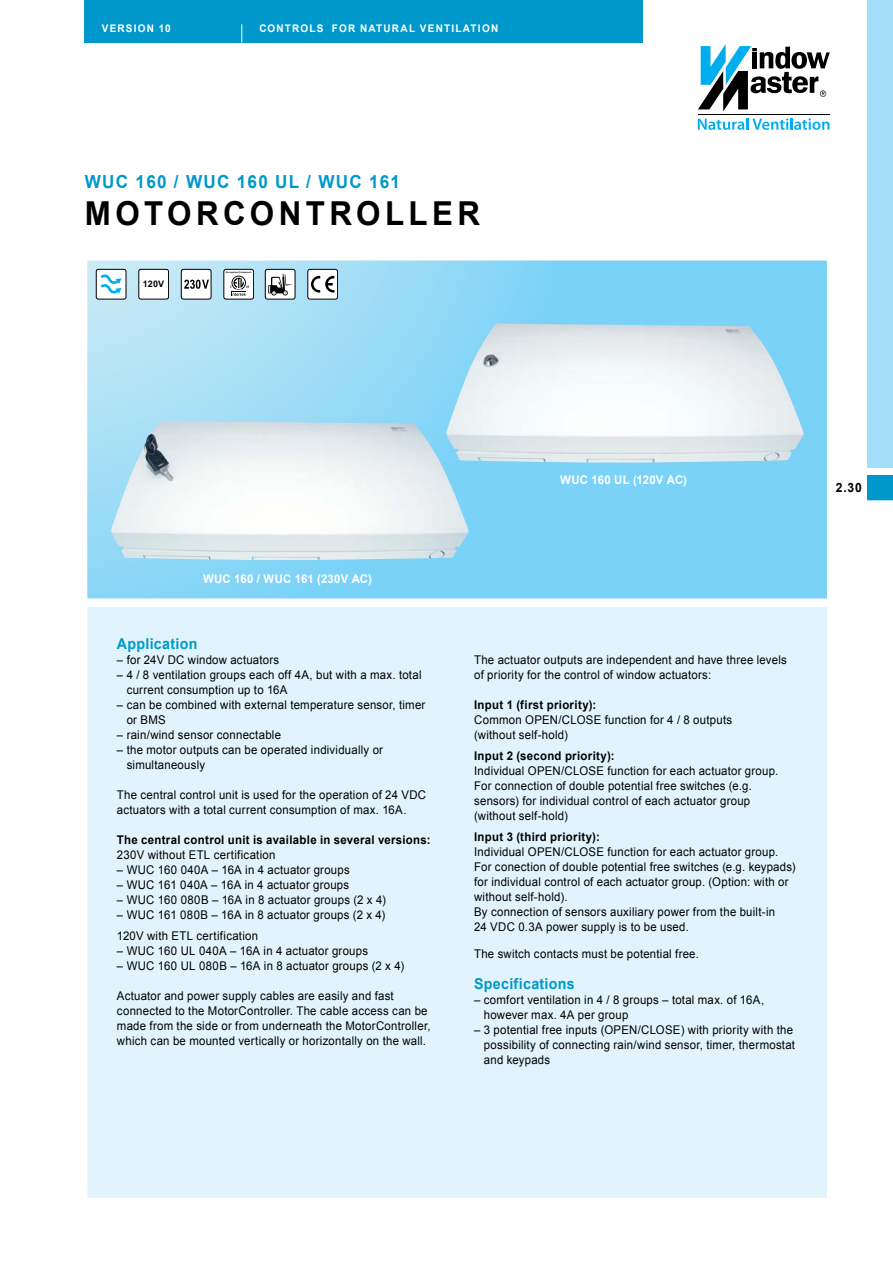
<style>
.page{position:relative;width:893px;height:1263px;background:#fff}
.page>*{position:absolute;margin:0;border:0;box-sizing:border-box;transform-origin:0 0}
.t1{font:700 33px "Arial";letter-spacing:.15em;color:#000;scale:.95 1}
.t2{font:700 18px "Arial";letter-spacing:.075em;color:#0098cb;scale:.95 1}
.t3{font:700 15px "Arial";letter-spacing:.02em;color:#0098cb;scale:.95 1}
.t4{font:700 12.75px "Arial";color:#000;scale:.95 1}
.t5{font:12px/15px "Arial";letter-spacing:.02em;color:#000;scale:.95 1}
.t6{font:700 12px "Arial";letter-spacing:.03em;color:#000;scale:.95 1}
.t7{font:700 12px "Arial";letter-spacing:.02em;color:#fff;scale:.95 1}
.t8{font:700 10.5px "Arial";letter-spacing:.12em;color:#fff;scale:.95 1}
.t9{font:700 9px "Arial";color:#000}
.t10{font:700 2.25px "Arial";color:#000}
</style>
<div class="page">
<div style="left:85px;top:605px;width:744px;height:595px;background:#e1f4fd;border:2px solid #fff"></div>
<svg style="left:698px;top:118px;width:131px;height:12px"></svg>
<svg style="left:698px;top:44px;width:132px;height:67px"></svg>
<hr style="left:698px;top:114px;width:131px;height:1px;background:#000">
<svg style="left:88px;top:261px;width:738px;height:337px;background:#8cd7f6"></svg>
<div style="left:85px;top:258px;width:744px;height:343px;border:2px solid #fff"></div>
<div style="left:85px;top:0;width:558px;height:43px;background:#0098cb"></div>
<svg style="left:241px;top:24px;width:1px;height:19px"></svg>
<div style="left:265px;top:269px;width:30px;height:30px;background:#fff;border-radius:2px"></div>
<div style="left:265px;top:269px;width:30px;height:30px;border:1px solid #000;border-radius:2px"></div>
<svg style="left:268px;top:274px;width:26px;height:22px"></svg>
<div style="left:308px;top:269px;width:30px;height:30px;background:#fff;border-radius:2px"></div>
<div style="left:307px;top:269px;width:31px;height:30px;border:1px solid #000;border-radius:2px"></div>
<svg style="left:311px;top:276px;width:23px;height:17px"></svg>
<div style="left:96px;top:269px;width:30px;height:30px;background:#fff;border-radius:2px"></div>
<div style="left:96px;top:269px;width:30px;height:30px;border:1px solid #000;border-radius:2px"></div>
<svg style="left:100px;top:274px;width:21px;height:20px"></svg>
<div style="left:139px;top:269px;width:30px;height:30px;background:#fff;border-radius:2px"></div>
<div style="left:138px;top:269px;width:31px;height:30px;border:1px solid #000;border-radius:2px"></div>
<div style="left:224px;top:269px;width:30px;height:30px;background:#fff;border-radius:2px"></div>
<div style="left:223px;top:269px;width:31px;height:30px;border:1px solid #000;border-radius:2px"></div>
<svg style="left:230px;top:276px;width:19px;height:20px"></svg>
<div style="left:181px;top:269px;width:30px;height:30px;background:#fff;border-radius:2px"></div>
<div style="left:181px;top:269px;width:30px;height:30px;border:1px solid #000;border-radius:2px"></div>
<svg style="left:184px;top:280px;width:25px;height:9px"></svg>
<div style="left:867px;top:0;width:26px;height:500px;background:#a4dff9"></div>
<div style="left:867px;top:475px;width:26px;height:25px;background:#0098cb"></div>
<div style="left:862px;top:468px;width:31px;height:7px;background:#fff"></div>
<img style="left:111px;top:421px;width:358px;height:139px">
<img style="left:446px;top:324px;width:358px;height:139px">
<p class="t8" style="left:102px;top:21px;width:74px">Version 10</p>
<p class="t8" style="left:259px;top:21px;width:61px">Controls</p>
<p class="t8" style="left:332px;top:21px;width:47px">for natu</p>
<p class="t8" style="left:392px;top:21px;width:63px">ral ventilati</p>
<p class="t8" style="left:482px;top:21px;width:19px">on</p>
<h2 class="t2" style="left:85px;top:170px;width:333px">WUC 160 / WUC 160 UL / WUC 161</h2>
<h1 class="t1" style="left:85px;top:192px;width:418px">Motorcontroller</h1>
<p class="t9" style="left:143px;top:278px;width:23px">120V</p>
<p class="t10" style="left:226px;top:271px;width:27px">Recognized Component</p>
<p class="t7" style="left:203px;top:571px;width:179px">WUC 160 / WUC 161 (230V AC)</p>
<p class="t3" style="left:117px;top:633px;width:86px">Application</p>
<p class="t5" style="left:117px;top:652px;width:172px">– for 24V DC window actuators</p>
<p class="t5" style="left:127px;top:667px;width:312px;text-indent:-10px">– 4 / 8 ventilation groups each off 4A, but with a max. total current consumption up to 16A</p>
<p class="t5" style="left:127px;top:697px;width:316px;text-indent:-10px">– can be combined with external temperature sensor, timer or BMS</p>
<p class="t5" style="left:117px;top:727px;width:174px">– rain/wind sensor connectable</p>
<p class="t5" style="left:127px;top:742px;width:271px;text-indent:-10px">– the motor outputs can be operated individually or simultaneously</p>
<p class="t5" style="left:117px;top:787px;width:327px">The central control unit is used for the operation of 24 VDC actuators with a total current consumption of max. 16A.</p>
<p class="t6" style="left:117px;top:831px;width:332px">The central control unit is available in several versions:</p>
<p class="t5" style="left:117px;top:847px;width:168px">230V without ETL certification</p>
<p class="t5" style="left:117px;top:862px;width:247px">– WUC 160 040A – 16A in 4 actuator groups</p>
<p class="t5" style="left:117px;top:877px;width:246px">– WUC 161 040A – 16A in 4 actuator groups</p>
<p class="t5" style="left:117px;top:892px;width:285px">– WUC 160 080B – 16A in 8 actuator groups (2 x 4)</p>
<p class="t5" style="left:117px;top:904px;width:284px;line-height:21px">– WUC 161 080B – 16A in 8 actuator groups (2 x 4)<br>120V with ETL certification</p>
<p class="t5" style="left:117px;top:943px;width:266px">– WUC 160 UL 040A – 16A in 4 actuator groups</p>
<p class="t5" style="left:117px;top:958px;width:304px">– WUC 160 UL 080B – 16A in 8 actuator groups (2 x 4)</p>
<p class="t5" style="left:117px;top:988px;width:332px">Actuator and power supply cables are easily and fast connected to the MotorController. The cable access can be made from the side or from underneath the MotorController, which can be mounted vertically or horizontally on the wall.</p>
<p class="t7" style="left:560px;top:472px;width:135px">WUC 160 UL (120V AC)</p>
<p class="t4" style="left:836px;top:479px;width:29px">2.30</p>
<p class="t5" style="left:474px;top:652px;width:331px">The actuator outputs are independent and have three levels of priority for the control of window actuators:</p>
<p class="t6" style="left:474px;top:696px;width:130px">Input 1 (first priority):</p>
<p class="t5" style="left:474px;top:712px;width:111px">Common Open/Close</p>
<p class="t5" style="left:605px;top:712px;width:136px">function for 4 / 8 outputs</p>
<p class="t5" style="left:474px;top:727px;width:100px">(without self-hold)</p>
<p class="t6" style="left:474px;top:747px;width:149px">Input 2 (second priority):</p>
<p class="t5" style="left:474px;top:763px;width:113px">Individual Open/Close</p>
<p class="t5" style="left:474px;top:763px;width:322px;text-indent:133px">function for each actuator group.<br>For connection of double potential free switches (e.g. sensors) for individual control of each actuator group (without self-hold)</p>
<p class="t6" style="left:474px;top:828px;width:134px">Input 3 (third priority):</p>
<p class="t5" style="left:474px;top:844px;width:113px">Individual Open/Close</p>
<p class="t5" style="left:474px;top:844px;width:340px;text-indent:133px">function for each actuator group.<br>For conection of double potential free switches (e.g. keypads) for individual control of each actuator group. (Option: with or without self-hold).<br>By connection of sensors auxiliary power from the built-in<br>24 VDC 0.3A power supply is to be used.</p>
<p class="t5" style="left:474px;top:946px;width:238px">The switch contacts must be potential free.</p>
<p class="t3" style="left:474px;top:973px;width:107px">Specifications</p>
<p class="t5" style="left:484px;top:992px;width:297px;text-indent:-10px">– comfort ventilation in 4 / 8 groups – total max. of 16A, however max. 4A per group</p>
<p class="t5" style="left:484px;top:1022px;width:329px;text-indent:-10px">– 3 potential free inputs (OPEN/CLOSE) with priority with the possibility of connecting rain/wind sensor, timer, thermostat and keypads</p>
</div>
